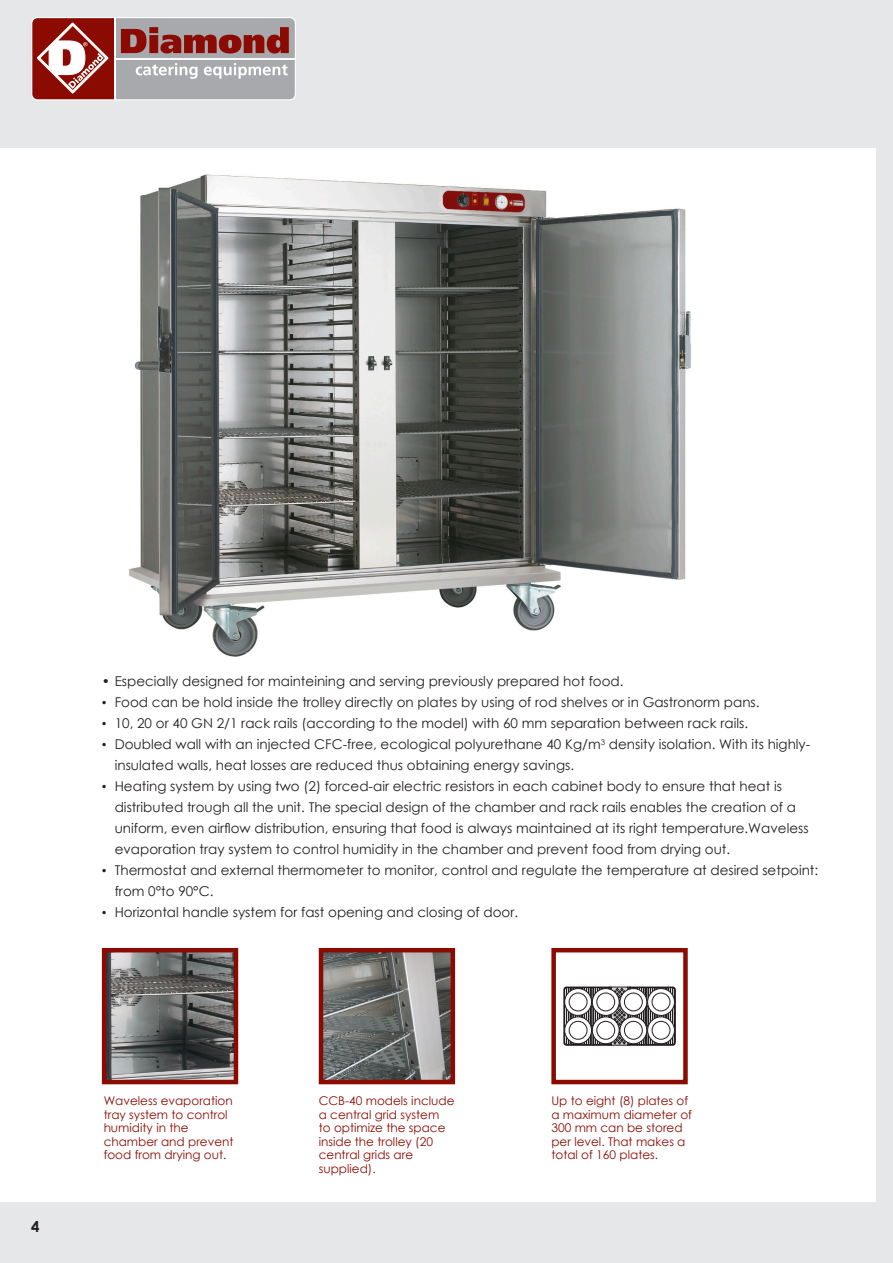
<style>
.page{position:relative;width:893px;height:1263px;background:#e6e7e9}
.page>*{position:absolute;margin:0;border:0;box-sizing:border-box;transform-origin:0 0}
.t1{font:700 15px "Century Gothic";color:#231f20}
.t2{font:13.5px/21px "Century Gothic";color:#231f20}
.IMG-TEXT{font:12px/13.5px "Century Gothic";color:#8b0b02}
.s1{font-family:"Times New Roman"}
</style>
<div class="page">
<svg style="left:31px;top:17px;width:265px;height:83px;background:#ab807f"></svg>
<div style="left:0;top:149px;width:876px;height:1053px;background:#fff"></div>
<img style="left:129px;top:174px;width:562px;height:483px">
<img style="left:324px;top:953px;width:126px;height:126px">
<div style="left:319px;top:948px;width:136px;height:136px;border:4px solid #8b0b02"></div>
<img style="left:107px;top:953px;width:126px;height:126px">
<div style="left:102px;top:948px;width:136px;height:136px;border:4px solid #8b0b02"></div>
<svg style="left:564px;top:987px;width:111px;height:58px;background:#535051"></svg>
<svg style="left:565px;top:988px;width:26px;height:27px"></svg>
<div style="left:565px;top:988px;width:27px;height:27px;border:1px solid #231f20;border-radius:50%"></div>
<div style="left:569px;top:993px;width:18px;height:18px;background:#fff;border-radius:50%"></div>
<div style="left:569px;top:993px;width:18px;height:18px;border:1px solid #231f20;border-radius:50%"></div>
<svg style="left:565px;top:1017px;width:26px;height:27px"></svg>
<div style="left:565px;top:1017px;width:27px;height:27px;border:1px solid #231f20;border-radius:50%"></div>
<div style="left:569px;top:1021px;width:18px;height:18px;background:#fff;border-radius:50%"></div>
<div style="left:569px;top:1021px;width:18px;height:18px;border:1px solid #231f20;border-radius:50%"></div>
<svg style="left:592px;top:988px;width:27px;height:27px"></svg>
<div style="left:592px;top:988px;width:27px;height:27px;border:1px solid #231f20;border-radius:50%"></div>
<div style="left:597px;top:993px;width:18px;height:18px;background:#fff;border-radius:50%"></div>
<div style="left:597px;top:993px;width:18px;height:18px;border:1px solid #231f20;border-radius:50%"></div>
<svg style="left:592px;top:1017px;width:27px;height:27px"></svg>
<div style="left:592px;top:1017px;width:27px;height:27px;border:1px solid #231f20;border-radius:50%"></div>
<div style="left:597px;top:1021px;width:18px;height:18px;background:#fff;border-radius:50%"></div>
<div style="left:597px;top:1021px;width:18px;height:18px;border:1px solid #231f20;border-radius:50%"></div>
<svg style="left:620px;top:988px;width:27px;height:27px"></svg>
<div style="left:620px;top:988px;width:27px;height:27px;border:1px solid #231f20;border-radius:50%"></div>
<div style="left:624px;top:993px;width:18px;height:18px;background:#fff;border-radius:50%"></div>
<div style="left:624px;top:993px;width:18px;height:18px;border:1px solid #231f20;border-radius:50%"></div>
<svg style="left:620px;top:1017px;width:27px;height:27px"></svg>
<div style="left:620px;top:1017px;width:27px;height:27px;border:1px solid #231f20;border-radius:50%"></div>
<div style="left:624px;top:1021px;width:18px;height:18px;background:#fff;border-radius:50%"></div>
<div style="left:624px;top:1021px;width:18px;height:18px;border:1px solid #231f20;border-radius:50%"></div>
<svg style="left:648px;top:988px;width:26px;height:27px"></svg>
<div style="left:648px;top:988px;width:26px;height:27px;border:1px solid #231f20;border-radius:50%"></div>
<div style="left:652px;top:993px;width:18px;height:18px;background:#fff;border-radius:50%"></div>
<div style="left:652px;top:993px;width:18px;height:18px;border:1px solid #231f20;border-radius:50%"></div>
<svg style="left:648px;top:1017px;width:26px;height:27px"></svg>
<div style="left:648px;top:1017px;width:26px;height:27px;border:1px solid #231f20;border-radius:50%"></div>
<div style="left:652px;top:1021px;width:18px;height:18px;background:#fff;border-radius:50%"></div>
<div style="left:652px;top:1021px;width:18px;height:18px;border:1px solid #231f20;border-radius:50%"></div>
<div style="left:551px;top:948px;width:137px;height:136px;border:4px solid #8b0b02"></div>
<p class="t2" style="left:102px;top:670px;width:523px">• Especially designed for mainteining and serving previously prepared hot food.</p>
<p class="t2" style="left:102px;top:691px;width:659px"><span class="s1">•</span> Food can be hold inside the trolley directly on plates by using of rod shelves or in Gastronorm pans.</p>
<p class="t2" style="left:102px;top:712px;width:648px"><span class="s1">•</span> 10, 20 or 40 GN 2/1 rack rails (according to the model) with 60 mm separation between rack rails.</p>
<p class="t2" style="left:115px;top:733px;width:697px;text-indent:-13px"><span class="s1">•</span> Doubled wall with an injected CFC-free, ecological polyurethane 40 Kg/m<sup>3</sup> density isolation. With its highly&shy;insulated walls, heat losses are reduced thus obtaining energy savings.</p>
<p class="t2" style="left:115px;top:775px;width:695px;text-indent:-13px"><span class="s1">•</span> Heating system by using two (2) forced-air electric resistors in each cabinet body to ensure that heat is distributed trough all the unit. The special design of the chamber and rack rails enables the creation of a uniform, even airflow distribution, ensuring that food is always maintained at its right temperature.Waveless evaporation tray system to control humidity in the chamber and prevent food from drying out.</p>
<p class="t2" style="left:115px;top:859px;width:705px;text-indent:-13px"><span class="s1">•</span> Thermostat and external thermometer to monitor, control and regulate the temperature at desired setpoint: from 0°to 90°C.</p>
<p class="t2" style="left:102px;top:901px;width:418px"><span class="s1">•</span> Horizontal handle system for fast opening and closing of door.</p>
<p class="t1" style="left:31px;top:1215px;width:10px">4</p>
<p class="IMG-TEXT" style="left:104px;top:1094px;width:131px">Waveless evaporation tray system to control humidity in the chamber and prevent food from drying out.</p>
<p class="IMG-TEXT" style="left:319px;top:1094px;width:137px">CCB-40 models include a central grid system<br>to optimize the space inside the trolley (20 central grids are supplied).</p>
<p class="IMG-TEXT" style="left:551px;top:1094px;width:142px">Up to eight (8) plates of a maximum diameter of<br>300 mm can be stored per level. That makes a total of 160 plates.</p>
</div>
